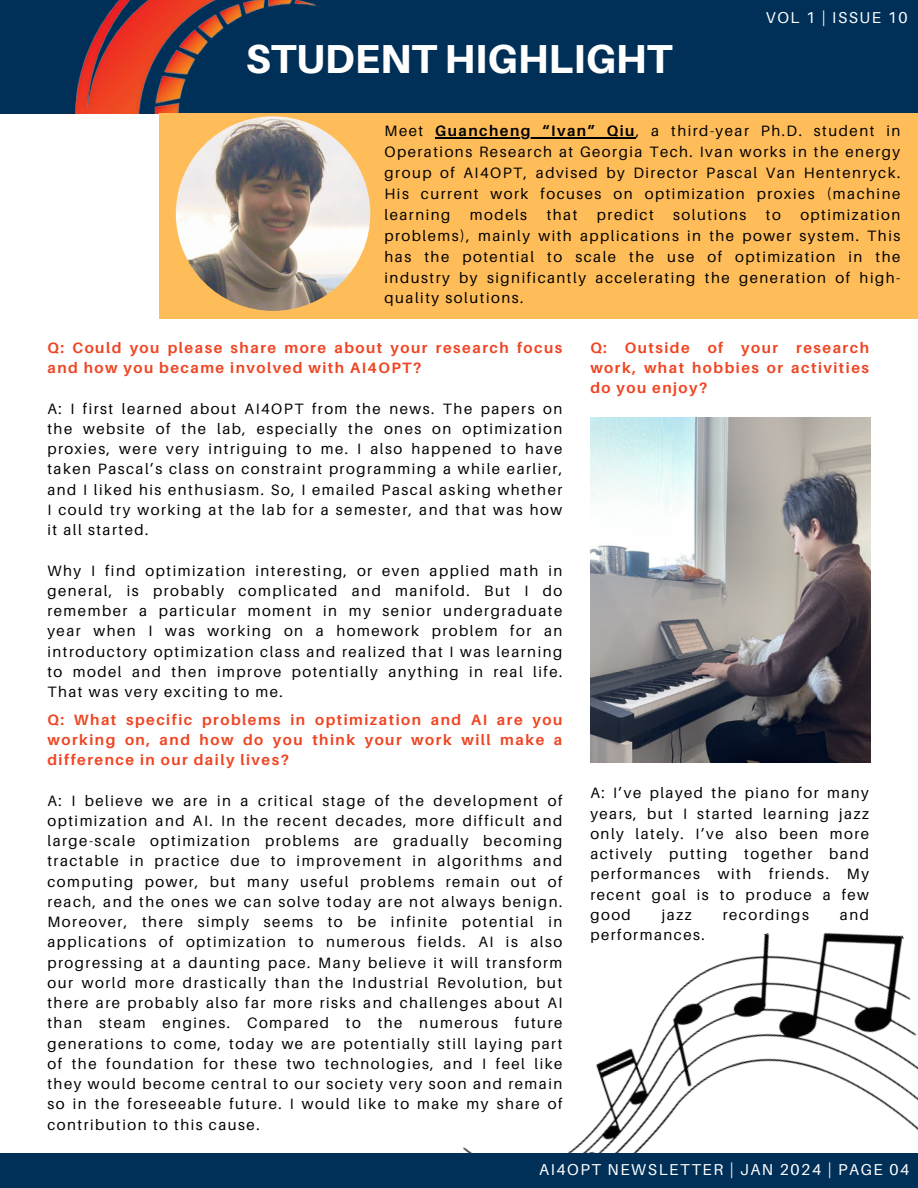
<style>
.page{position:relative;width:918px;height:1188px;background:#fff}
.page>*{position:absolute;margin:0;border:0;box-sizing:border-box;transform-origin:0 0}
.t1{font:800 40.5px "Aileron";color:#fff}
.t2{font:15.75px "Aileron";letter-spacing:.1em;color:#fff}
.t3{font:15px/20.2px "Aileron";letter-spacing:.1em;color:#000;text-align:justify}
.t4{font:700 15px/20.2px "Aileron";letter-spacing:.1em;color:#ef4523;text-align:justify}
.s1{font-weight:700}
</style>
<div class="page">
<img style="left:463px;top:932px;width:455px;height:221px">
<div style="left:0;top:1153px;width:918px;height:35px;background:#003057"></div>
<div style="left:0;top:0;width:918px;height:113px;background:#003057"></div>
<img style="left:53px;top:0;width:263px;height:114px">
<div style="left:160px;top:113px;width:758px;height:206px;background:#ffbd59"></div>
<img style="left:176px;top:116px;width:194px;height:195px;border-radius:50%">
<img style="left:590px;top:417px;width:280px;height:346px">
<hr style="left:435px;top:138px;width:201px;height:1px;background:#000">
<p class="t1" style="left:246px;top:34px;width:428px">STUDENT HIGHLIGHT</p>
<p class="t2" style="left:766px;top:7px;width:143px">VOL 1 | ISSUE 10</p>
<p class="t3" style="left:385px;top:121px;width:517px;line-height:20.9px">Meet <span class="s1">Guancheng “Ivan” Qiu</span>, a third-year Ph.D. student in Operations Research at Georgia Tech. Ivan works in the energy group of AI4OPT, advised by Director Pascal Van Hentenryck.<br>His current work focuses on optimization proxies (machine learning</p>
<p class="t3" style="left:470px;top:204px;width:59px">models</p>
<p class="t3" style="left:547px;top:204px;width:32px">that</p>
<p class="t3" style="left:597px;top:204px;width:58px">predict</p>
<p class="t3" style="left:673px;top:204px;width:75px">solutions</p>
<p class="t3" style="left:766px;top:204px;width:16px">to</p>
<p class="t3" style="left:385px;top:204px;width:517px;line-height:20.9px;text-indent:416px">optimization problems), mainly with applications in the power system. This has the potential to scale the use of optimization in the industry by significantly accelerating the generation of high&shy;quality solutions.</p>
<p class="t4" style="left:47px;top:337px;width:516px">Q: Could you please share more about your research focus and how you became involved with AI4OPT?</p>
<p class="t3" style="left:47px;top:398px;width:516px">A: I first learned about AI4OPT from the news. The papers on the website of the lab, especially the ones on optimization proxies, were very intriguing to me. I also happened to have taken Pascal’s class on constraint programming a while earlier, and I liked his enthusiasm. So, I emailed Pascal asking whether I could try working at the lab for a semester, and that was how it all started.</p>
<p class="t3" style="left:47px;top:560px;width:516px">Why I find optimization interesting, or even applied math in general, is probably complicated and manifold. But I do remember a particular moment in my senior undergraduate year when I was working on a homework problem for an introductory optimization class and realized that I was learning to model and then improve potentially anything in real life.<br>That was very exciting to me.</p>
<p class="t4" style="left:47px;top:709px;width:516px">Q: What specific problems in optimization and AI are you working on, and how do you think your work will make a difference in our daily lives?</p>
<p class="t3" style="left:47px;top:790px;width:516px">A: I believe we are in a critical stage of the development of optimization and AI. In the recent decades, more difficult and large-scale optimization problems are gradually becoming tractable in practice due to improvement in algorithms and computing power, but many useful problems remain out of reach, and the ones we can solve today are not always benign.<br>Moreover, there simply seems to be infinite potential in applications of optimization to numerous fields. AI is also progressing at a daunting pace. Many believe it will transform our world more drastically than the Industrial Revolution, but there are probably also far more risks and challenges about AI than steam engines. Compared to the numerous future generations to come, today we are potentially still laying part of the foundation for these two technologies, and I feel like they would become central to our society very soon and remain so in the foreseeable future. I would like to make my share of contribution to this cause.</p>
<p class="t4" style="left:590px;top:337px;width:280px">Q: Outside of your research work, what hobbies or activities do you enjoy?</p>
<p class="t3" style="left:590px;top:783px;width:280px">A: I’ve played the piano for many years, but I started learning jazz only lately. I’ve also been more actively putting together band performances with friends. My recent goal is to produce a few good</p>
<p class="t3" style="left:662px;top:904px;width:31px">jazz</p>
<p class="t3" style="left:723px;top:904px;width:88px">recordings</p>
<p class="t3" style="left:840px;top:904px;width:31px">and</p>
<p class="t3" style="left:590px;top:925px;width:116px">performances.</p>
<p class="t2" style="left:539px;top:1159px;width:372px">AI4OPT NEWSLETTER | JAN 2024 | PAGE 04</p>
</div>
